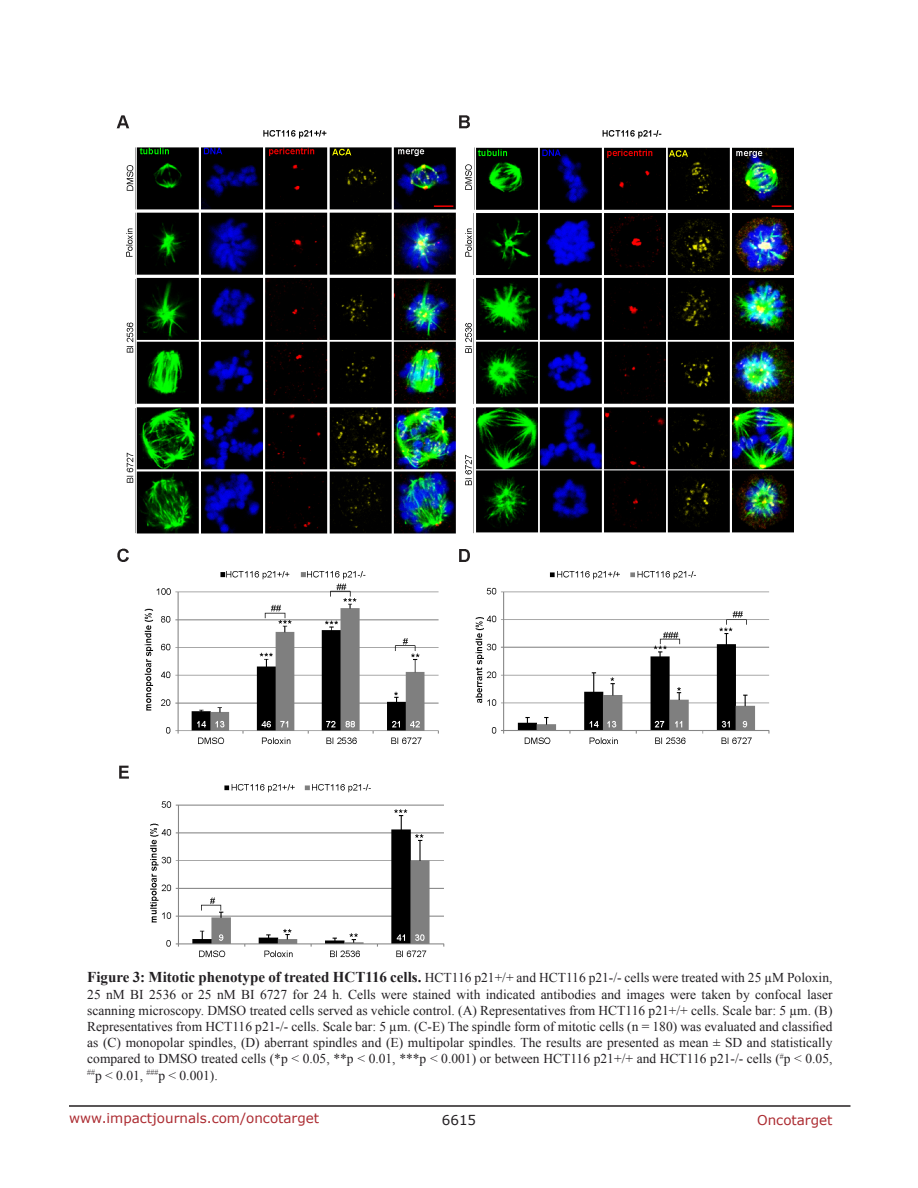
<style>
.page{position:relative;width:918px;height:1188px;background:#fff}
.page>*{position:absolute;margin:0;border:0;box-sizing:border-box;transform-origin:0 0}
.FigureText{font:13.5px/16.2px "Times New Roman";color:#221f22;text-align:justify}
.t1{font:13.5px "Verdana";color:#ac2b31}
.t2{font:13.5px "Verdana";color:#221f22}
.s1{font-weight:700;font-size:15px}
</style>
<div class="page">
<hr style="left:69px;top:1105px;width:781px;height:2px;background:#231f20">
<img style="left:116px;top:115px;width:677px;height:843px">
<p class="FigureText" style="left:87px;top:970px;width:747px"><span class="s1">Figure 3: Mitotic phenotype of treated HCT116 cells.</span> HCT116 p21+/+ and HCT116 p21‑/- cells were treated with 25 µM Poloxin, 25 nM BI 2536 or 25 nM BI 6727 for 24 h. Cells were stained with indicated antibodies and images were taken by confocal laser scanning microscopy. DMSO treated cells served as vehicle control. (A) Representatives from HCT116 p21+/+ cells. Scale bar: 5 µm. (B)<br>Representatives from HCT116 p21-/- cells. Scale bar: 5 µm. (C-E) The spindle form of mitotic cells (n = 180) was evaluated and classified as (C) monopolar spindles, (D) aberrant spindles and (E) multipolar spindles. The results are presented as mean ± SD and statistically compared to DMSO treated cells (*p &lt; 0.05, **p &lt; 0.01, ***p &lt; 0.001) or between HCT116 p21+/+ and HCT116 p21-/- cells (<sup>#</sup>p &lt; 0.05, <sup>##</sup>p &lt; 0.01, <sup>###</sup>p &lt; 0.001).</p>
<p class="t1" style="left:69px;top:1109px;width:252px">www.impactjournals.com/oncotarget</p>
<p class="t2" style="left:442px;top:1111px;width:36px">6615</p>
<p class="t1" style="left:757px;top:1111px;width:77px">Oncotarget</p>
</div>
